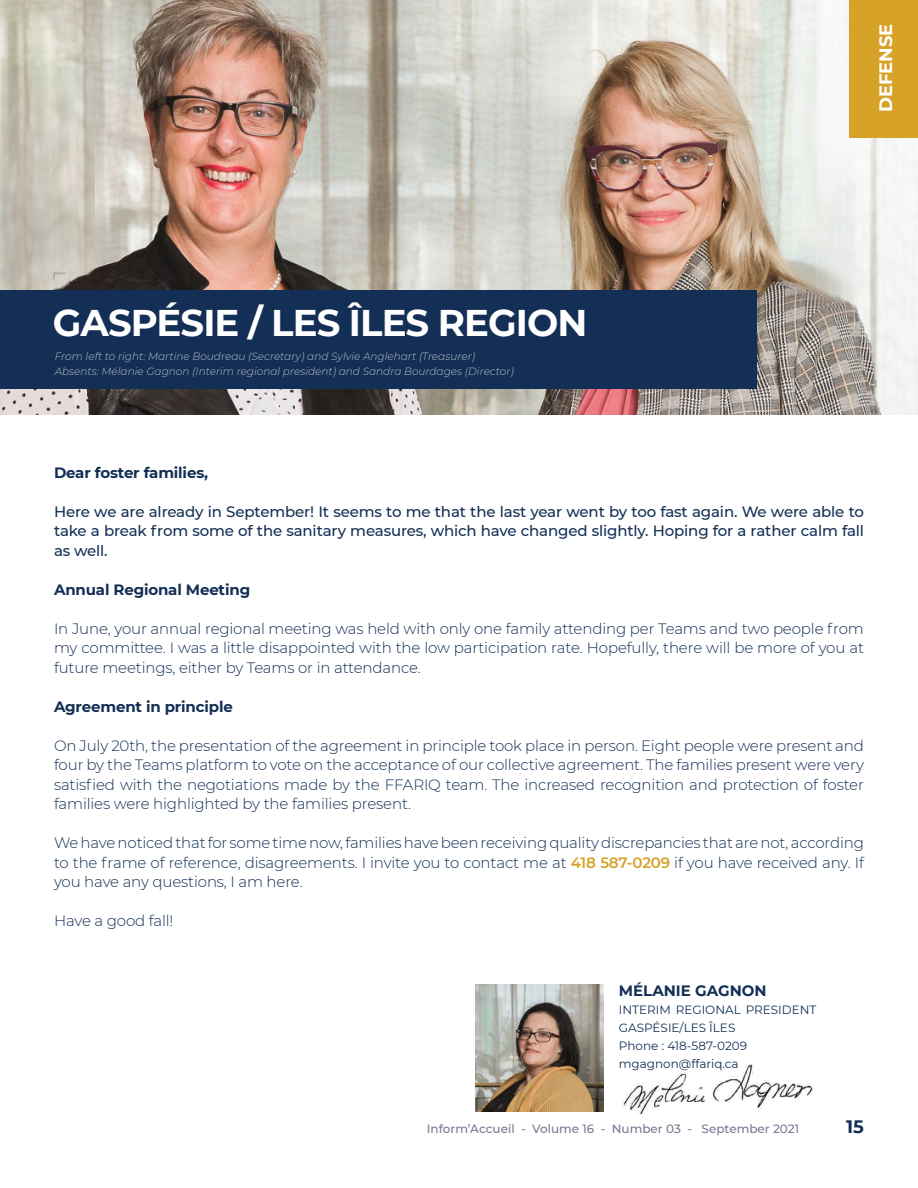
<style>
.page{position:relative;width:918px;height:1188px;background:#fff}
.page>*{position:absolute;margin:0;border:0;box-sizing:border-box;transform-origin:0 0}
.t1{font:700 37.05px "Montserrat";letter-spacing:-.025em;color:#fff}
.t2{font:700 18px "Montserrat";color:#fff}
.t3{font:700 18px "Montserrat";color:#132f55}
.t4{font:300 15px/19.5px "Montserrat";letter-spacing:-.01em;color:#132f55;text-align:justify}
.t5{font:500 15px/19.5px "Montserrat";letter-spacing:-.01em;color:#132f55;text-align:justify}
.t6{font:700 15px "Montserrat";letter-spacing:-.01em;color:#132f55}
.t7{font:12px/18px "Montserrat";color:#132f55}
.t8{font:500 12px "Montserrat";color:#757993}
.t9{font:italic 300 10.5px/15px "Montserrat";color:#bcbecb}
.s1{font-weight:600;color:#d6a227}
</style>
<div class="page">
<img style="left:0;top:0;width:918px;height:414px">
<div style="left:0;top:290px;width:756px;height:99px;background:#132f55"></div>
<img style="left:623px;top:1064px;width:190px;height:50px">
<img style="left:475px;top:985px;width:128px;height:126px">
<div style="left:850px;top:0;width:68px;height:137px;background:#d6a227"></div>
<p class="t2" style="left:873px;top:112px;width:90px;rotate:-90deg">DEFENSE</p>
<h1 class="t1" style="left:53px;top:296px;width:536px">GASPÉSIE / LES ÎLES REGION</h1>
<p class="t9" style="left:55px;top:348px;width:460px">From left to right: Martine Boudreau (Secretary) and Sylvie Anglehart (Treasurer)<br>Absents: Mélanie Gagnon (Interim regional president) and Sandra Bourdages (Director)</p>
<p class="t6" style="left:54px;top:462px;width:156px">Dear foster families,</p>
<p class="t5" style="left:54px;top:501px;width:812px">Here we are already in September! It seems to me that the last year went by too fast again. We were able to take a break from some of the sanitary measures, which have changed slightly. Hoping for a rather calm fall as well.</p>
<p class="t6" style="left:54px;top:578px;width:198px">Annual Regional Meeting</p>
<p class="t4" style="left:54px;top:618px;width:811px">In June, your annual regional meeting was held with only one family attending per Teams and two people from my committee. I was a little disappointed with the low participation rate. Hopefully, there will be more of you at future meetings, either by Teams or in attendance.</p>
<p class="t6" style="left:54px;top:695px;width:181px">Agreement in principle</p>
<p class="t4" style="left:54px;top:735px;width:812px">On July 20th, the presentation of the agreement in principle took place in person. Eight people were present and four by the Teams platform to vote on the acceptance of our collective agreement. The families present were very satisfied with the negotiations made by the FFARIQ team. The increased recognition and protection of foster families were highlighted by the families present.</p>
<p class="t4" style="left:54px;top:833px;width:812px">We have noticed that for some time now, families have been receiving quality discrepancies that are not, according to the frame of reference, disagreements. I invite you to contact me at <span class="s1">418 587-0209</span> if you have received any. If you have any questions, I am here.</p>
<p class="t4" style="left:54px;top:911px;width:121px">Have a good fall!</p>
<p class="t6" style="left:619px;top:980px;width:149px">MÉLANIE GAGNON</p>
<p class="t7" style="left:619px;top:1001px;width:199px">INTERIM REGIONAL PRESIDENT<br>GASPÉSIE/LES ÎLES<br>Phone : 418-587-0209 mgagnon@ffariq.ca</p>
<p class="t8" style="left:427px;top:1120px;width:374px">Inform’Accueil - Volume 16 - Number 03 - September 2021</p>
<p class="t3" style="left:846px;top:1114px;width:19px">15</p>
</div>
